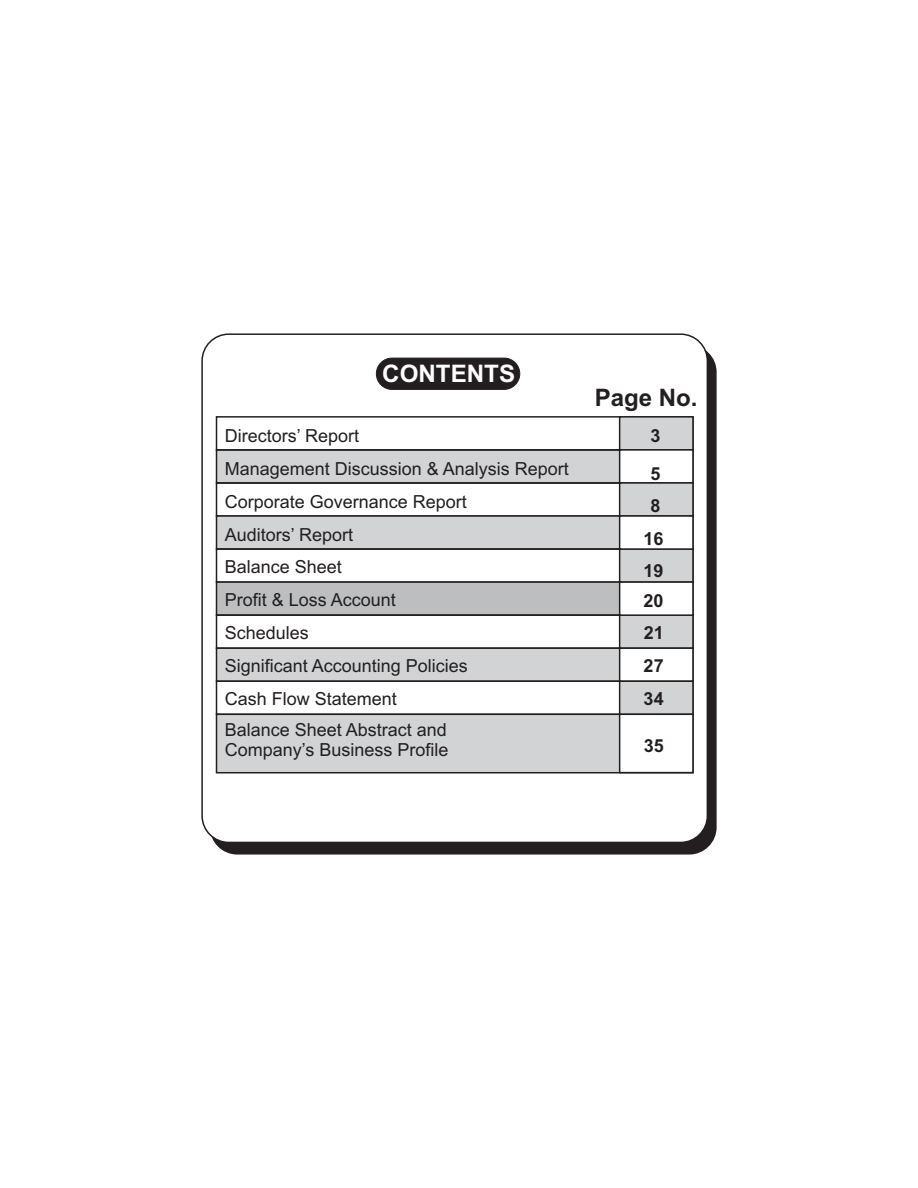
<style>
.page{position:relative;width:918px;height:1188px;background:#fff}
.page>*{position:absolute;margin:0;border:0;box-sizing:border-box;transform-origin:0 0}
.t1{font:700 24.15px "Arial";color:#fff}
.t2{font:700 24px "Arial";color:#231f20}
.t3{font:18px/33px "Arial";color:#231f20}
.t4{font:700 18px/38px "Arial";color:#231f20}
</style>
<div class="page">
<div style="left:210px;top:345px;width:507px;height:510px;background:#231f20;border:2px solid #231f20;border-radius:27px"></div>
<div style="left:201px;top:333px;width:507px;height:510px;background:#fff;border:2px solid #231f20;border-radius:27px"></div>
<div style="left:376px;top:358px;width:144px;height:32px;background:#231f20;border:1px solid #231f20;border-radius:16px"></div>
<svg style="left:215px;top:416px;width:479px;height:358px"></svg>
<h1 class="t1" style="left:382px;top:365px;width:134px">CONTENTS</h1>
<p class="t3" style="left:225px;top:421px;width:346px">Directors’ Report<br>Management Discussion &amp; Analysis Report<br>Corporate Governance Report</p>
<h2 class="t2" style="left:595px;top:388px;width:105px">Page No.</h2>
<p class="t4" style="left:650px;top:418px;width:12px">3<br>5</p>
<p class="t4" style="left:650px;top:489px;width:12px">8</p>
<p class="t3" style="left:225px;top:519px;width:130px">Auditors’ Report</p>
<p class="t4" style="left:644px;top:522px;width:22px">16</p>
<p class="t3" style="left:225px;top:552px;width:119px">Balance Sheet</p>
<p class="t4" style="left:644px;top:553px;width:22px">19</p>
<p class="t3" style="left:225px;top:585px;width:173px">Profit &amp; Loss Account</p>
<p class="t4" style="left:644px;top:583px;width:22px">20</p>
<p class="t3" style="left:225px;top:618px;width:86px">Schedules</p>
<p class="t4" style="left:644px;top:616px;width:22px">21</p>
<p class="t3" style="left:225px;top:651px;width:245px">Significant Accounting Policies</p>
<p class="t4" style="left:644px;top:648px;width:22px">27</p>
<p class="t3" style="left:225px;top:685px;width:224px;line-height:31px">Cash Flow Statement<br>Balance Sheet Abstract and</p>
<p class="t3" style="left:225px;top:735px;width:225px">Company’s Business Profile</p>
<p class="t4" style="left:644px;top:682px;width:22px">34</p>
<p class="t4" style="left:644px;top:728px;width:22px">35</p>
</div>
